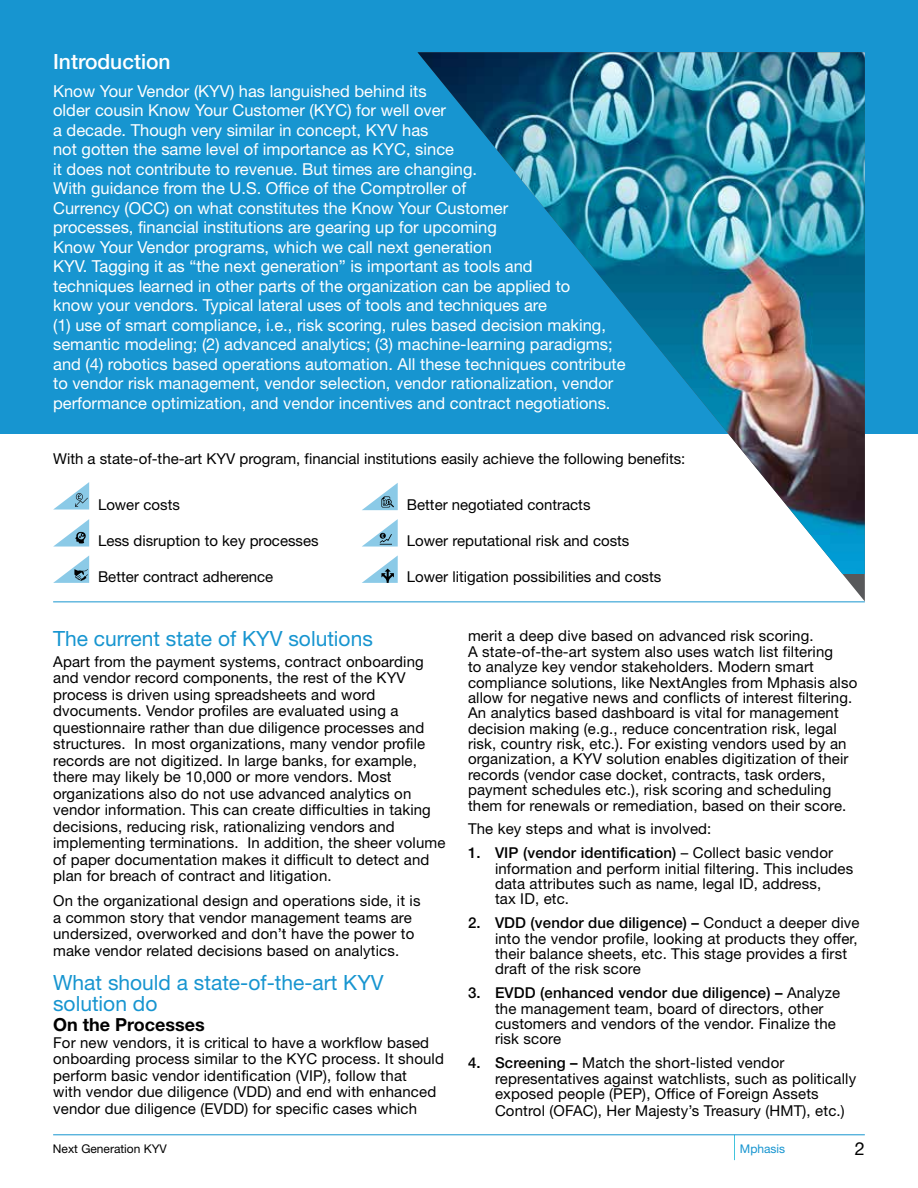
<style>
.page{position:relative;width:918px;height:1188px;background:#fff}
.page>*{position:absolute;margin:0;border:0;box-sizing:border-box;transform-origin:0 0}
.t1{font:21px/21px "Helvetica Neue";color:#1795d0}
.t2{font:500 21px "Helvetica Neue LT Std";color:#fff}
.t3{font:700 18px "Helvetica Neue LT Std";color:#000}
.t4{font:18px "Helvetica Neue";color:#000}
.t5{font:16.5px/19.5px "Helvetica Neue";color:#fff}
.t6{font:15px/16.5px "Helvetica Neue";letter-spacing:.01em;color:#000}
.t7{font:500 15px "Helvetica Neue LT Std";letter-spacing:.01em;color:#000}
.t8{font:12px "Helvetica Neue";color:#000}
.t9{font:12px "Helvetica Neue";color:#1795d0}
.s1{font-family:"Helvetica Neue";font-weight:400}
.s2{font-family:"Helvetica Neue LT Std";font-weight:500}
</style>
<div class="page">
<svg style="left:734px;top:1136px;width:1px;height:24px"></svg>
<hr style="left:53px;top:1135px;width:812px;height:1px;background:#1795d0">
<div style="left:0;top:0;width:918px;height:434px;background:#1795d0"></div>
<img style="left:418px;top:52px;width:447px;height:522px">
<svg style="left:53px;top:482px;width:36px;height:28px"></svg>
<svg style="left:53px;top:519px;width:36px;height:28px"></svg>
<svg style="left:53px;top:555px;width:36px;height:28px"></svg>
<svg style="left:362px;top:483px;width:36px;height:27px"></svg>
<svg style="left:362px;top:519px;width:36px;height:28px"></svg>
<svg style="left:362px;top:555px;width:36px;height:28px"></svg>
<hr style="left:53px;top:601px;width:812px;height:1px;background:#1795d0">
<h1 class="t2" style="left:53px;top:49px;width:119px">Introduction</h1>
<p class="t5" style="left:53px;top:81px;width:574px">Know Your Vendor (KYV) has languished behind its<br>older cousin Know Your Customer (KYC) for well over<br>a decade. Though very similar in concept, KYV has<br>not gotten the same level of importance as KYC, since<br>it does not contribute to revenue. But times are changing.<br>With guidance from the U.S. Office of the Comptroller of<br>Currency (OCC) on what constitutes the Know Your Customer<br>processes, financial institutions are gearing up for upcoming<br>Know Your Vendor programs, which we call next generation<br>KYV. Tagging it as “the next generation” is important as tools and<br>techniques learned in other parts of the organization can be applied to<br>know your vendors. Typical lateral uses of tools and techniques are<br>(1) use of smart compliance, i.e., risk scoring, rules based decision making, semantic modeling; (2) advanced analytics; (3) machine-learning paradigms; and (4) robotics based operations automation. All these techniques contribute to vendor risk management, vendor selection, vendor rationalization, vendor performance optimization, and vendor incentives and contract negotiations.</p>
<p class="t6" style="left:53px;top:450px;width:634px">With a state-of-the-art KYV program, financial institutions easily achieve the following benefits:</p>
<p class="t6" style="left:98px;top:496px;width:83px">Lower costs</p>
<p class="t6" style="left:98px;top:532px;width:222px">Less disruption to key processes</p>
<p class="t6" style="left:98px;top:568px;width:177px">Better contract adherence</p>
<p class="t6" style="left:407px;top:496px;width:185px">Better negotiated contracts</p>
<p class="t6" style="left:407px;top:532px;width:224px">Lower reputational risk and costs</p>
<p class="t6" style="left:407px;top:568px;width:256px">Lower litigation possibilities and costs</p>
<h1 class="t1" style="left:53px;top:628px;width:321px">The current state of KYV solutions</h1>
<p class="t6" style="left:53px;top:653px;width:394px">Apart from the payment systems, contract onboarding and vendor record components, the rest of the KYV process is driven using spreadsheets and word dvocuments. Vendor profiles are evaluated using a questionnaire rather than due diligence processes and structures. In most organizations, many vendor profile records are not digitized. In large banks, for example, there may likely be 10,000 or more vendors. Most organizations also do not use advanced analytics on vendor information. This can create difficulties in taking decisions, reducing risk, rationalizing vendors and implementing terminations. In addition, the sheer volume of paper documentation makes it difficult to detect and plan for breach of contract and litigation.</p>
<p class="t6" style="left:53px;top:893px;width:369px">On the organizational design and operations side, it is a common story that vendor management teams are undersized, overworked and don’t have the power to make vendor related decisions based on analytics.</p>
<h1 class="t1" style="left:53px;top:971px;width:332px">What should a state-of-the-art KYV solution do</h1>
<p class="t3" style="left:53px;top:1014px;width:153px">On the Processes</p>
<p class="t6" style="left:53px;top:1034px;width:392px">For new vendors, it is critical to have a workflow based onboarding process similar to the KYC process. It should perform basic vendor identification (VIP), follow that<br>with vendor due diligence (VDD) and end with enhanced vendor due diligence (EVDD) for specific cases which</p>
<p class="t6" style="left:468px;top:628px;width:391px;line-height:15.3px">merit a deep dive based on advanced risk scoring.<br>A state-of-the-art system also uses watch list filtering<br>to analyze key vendor stakeholders. Modern smart compliance solutions, like NextAngles from Mphasis also allow for negative news and conflicts of interest filtering.<br>An analytics based dashboard is vital for management decision making (e.g., reduce concentration risk, legal risk, country risk, etc.). For existing vendors used by an organization, a KYV solution enables digitization of their records (vendor case docket, contracts, task orders, payment schedules etc.), risk scoring and scheduling them for renewals or remediation, based on their score.</p>
<p class="t6" style="left:468px;top:821px;width:245px">The key steps and what is involved:</p>
<p class="t7" style="left:468px;top:844px;width:367px">1. VIP (vendor identification) <span class="s1">– Collect basic vendor</span></p>
<p class="t6" style="left:495px;top:861px;width:360px;line-height:15.3px">information and perform initial filtering. This includes data attributes such as name, legal ID, address,<br>tax ID, etc.</p>
<p class="t7" style="left:468px;top:914px;width:393px">2. VDD (vendor due diligence) – <span class="s1">Conduct a deeper dive</span></p>
<p class="t6" style="left:495px;top:930px;width:364px;line-height:15.5px">into the vendor profile, looking at products they offer, their balance sheets, etc. This stage provides a first draft of the risk score</p>
<p class="t7" style="left:468px;top:984px;width:374px">3. EVDD (enhanced vendor due diligence) – <span class="s1">Analyze</span></p>
<p class="t6" style="left:495px;top:1001px;width:342px;line-height:15.3px">the management team, board of directors, other customers and vendors of the vendor. Finalize the risk score</p>
<p class="t6" style="left:495px;top:1055px;width:363px;line-height:15.8px;text-indent:-27px"><span class="s2">4. Screening –</span> Match the short-listed vendor representatives against watchlists, such as politically exposed people (PEP), Office of Foreign Assets Control (OFAC), Her Majesty’s Treasury (HMT), etc.)</p>
<p class="t8" style="left:53px;top:1142px;width:116px">Next Generation KYV</p>
<p class="t9" style="left:740px;top:1142px;width:47px">Mphasis</p>
<p class="t4" style="left:855px;top:1138px;width:12px">2</p>
</div>
